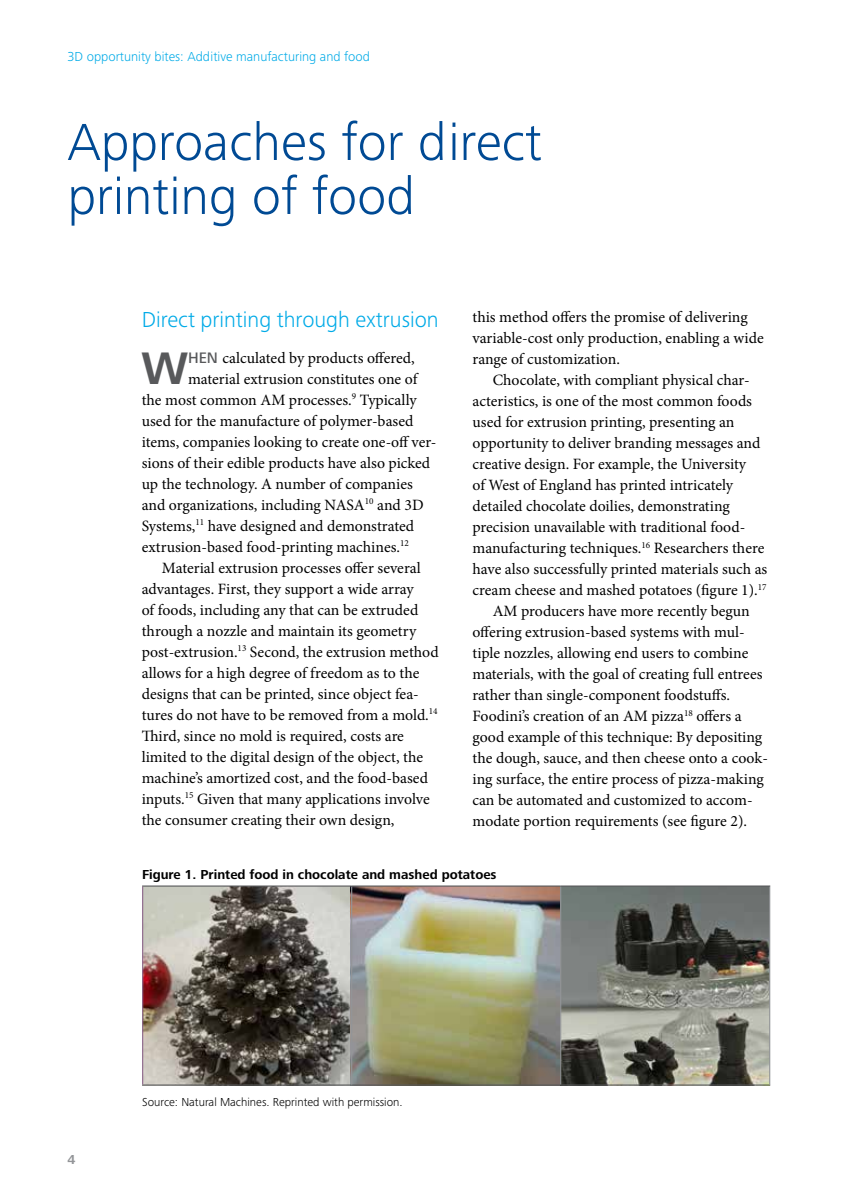
<style>
.page{position:relative;width:864px;height:1188px;background:#fff}
.page>*{position:absolute;margin:0;border:0;box-sizing:border-box;transform-origin:0 0}
.t1{font:300 54px/54px "Frutiger Next Pro";color:#004a94}
.t2{font:700 47.25px "Frutiger Next Pro";color:#58595b}
.t3{font:300 22.5px "Frutiger Next Pro";color:#00aae7}
.t4{font:15.75px/21px "Minion Pro";color:#000}
.t5{font:700 13.5px "Frutiger Next Pro";color:#000}
.t6{font:300 13.5px "Frutiger Next Pro";color:#00aae7}
.t7{font:700 13.5px "Frutiger Next Pro";color:#939598}
.t8{font:300 12px "Frutiger Next Pro";color:#000}
.s1{font-family:"Frutiger Next Pro";font-weight:500;color:#58595b}
</style>
<div class="page">
<img style="left:561px;top:887px;width:208px;height:198px">
<img style="left:143px;top:887px;width:207px;height:198px">
<img style="left:350px;top:887px;width:210px;height:198px">
<hr style="left:142px;top:886px;width:210px;height:1px;background:#58595b">
<hr style="left:352px;top:886px;width:209px;height:1px;background:#58595b">
<hr style="left:561px;top:886px;width:209px;height:1px;background:#58595b">
<hr style="left:142px;top:1085px;width:210px;height:1px;background:#58595b">
<hr style="left:352px;top:1085px;width:209px;height:1px;background:#58595b">
<hr style="left:561px;top:1085px;width:209px;height:1px;background:#58595b">
<hr style="left:142px;top:887px;width:1px;height:198px;background:#8e688d">
<hr style="left:351px;top:887px;width:1px;height:198px;background:#939598">
<hr style="left:560px;top:887px;width:1px;height:198px;background:#939598">
<hr style="left:769px;top:887px;width:1px;height:198px;background:#939598">
<p class="t6" style="left:68px;top:49px;width:304px">3D opportunity bites: Additive manufacturing and food</p>
<h1 class="t1" style="left:68px;top:115px;width:476px">Approaches for direct printing of food</h1>
<h3 class="t3" style="left:142px;top:306px;width:298px">Direct printing through extrusion</h3>
<h2 class="t2" style="left:141px;top:341px;width:48px">W</h2>
<p class="t4" style="left:188px;top:347px;width:228px"><span class="s1">HEN</span> calculated by products offered,</p>
<p class="t4" style="left:472px;top:306px;width:293px">this method offers the promise of delivering variable-cost only production, enabling a wide range of customization.</p>
<p class="t4" style="left:493px;top:369px;width:258px">Chocolate, with compliant physical char-</p>
<p class="t4" style="left:473px;top:390px;width:281px">acteristics, is one of the most common foods</p>
<p class="t4" style="left:473px;top:411px;width:263px">used for extrusion printing, presenting an</p>
<p class="t4" style="left:473px;top:432px;width:289px">opportunity to deliver branding messages and</p>
<p class="t4" style="left:473px;top:453px;width:275px">creative design. For example, the University</p>
<p class="t4" style="left:473px;top:474px;width:262px">of West of England has printed intricately</p>
<p class="t4" style="left:473px;top:495px;width:259px">detailed chocolate doilies, demonstrating</p>
<p class="t4" style="left:473px;top:516px;width:274px">precision unavailable with traditional food-</p>
<p class="t4" style="left:473px;top:537px;width:293px">manufacturing techniques.<sup>16</sup> Researchers there</p>
<p class="t4" style="left:473px;top:558px;width:296px">have also successfully printed materials such as</p>
<p class="t4" style="left:473px;top:579px;width:296px">cream cheese and mashed potatoes (figure 1).<sup>17</sup></p>
<p class="t4" style="left:493px;top:600px;width:259px">AM producers have more recently begun</p>
<p class="t4" style="left:472px;top:621px;width:274px">offering extrusion-based systems with mul-</p>
<p class="t4" style="left:472px;top:642px;width:277px">tiple nozzles, allowing end users to combine</p>
<p class="t4" style="left:472px;top:663px;width:292px">materials, with the goal of creating full entrees</p>
<p class="t4" style="left:472px;top:684px;width:259px">rather than single-component foodstuffs.</p>
<p class="t4" style="left:472px;top:705px;width:271px">Foodini’s creation of an AM pizza<sup>18</sup> offers a</p>
<p class="t4" style="left:473px;top:726px;width:291px">good example of this technique: By depositing</p>
<p class="t4" style="left:473px;top:747px;width:297px">the dough, sauce, and then cheese onto a cook-</p>
<p class="t4" style="left:473px;top:768px;width:293px">ing surface, the entire process of pizza-making</p>
<p class="t4" style="left:473px;top:789px;width:282px">can be automated and customized to accom-</p>
<p class="t4" style="left:473px;top:810px;width:276px">modate portion requirements (see figure 2).</p>
<p class="t5" style="left:142px;top:867px;width:356px">Figure 1. Printed food in chocolate and mashed potatoes</p>
<p class="t4" style="left:188px;top:368px;width:231px">material extrusion constitutes one of</p>
<p class="t4" style="left:142px;top:389px;width:277px">the most common AM processes.<sup>9</sup> Typically</p>
<p class="t4" style="left:142px;top:410px;width:273px">used for the manufacture of polymer-based</p>
<p class="t4" style="left:142px;top:431px;width:296px">items, companies looking to create one-off ver-</p>
<p class="t4" style="left:142px;top:452px;width:290px">sions of their edible products have also picked</p>
<p class="t4" style="left:142px;top:473px;width:273px">up the technology. A number of companies</p>
<p class="t4" style="left:142px;top:494px;width:283px">and organizations, including NASA<sup>10</sup> and 3D</p>
<p class="t4" style="left:142px;top:515px;width:274px">Systems,<sup>11</sup> have designed and demonstrated</p>
<p class="t4" style="left:142px;top:536px;width:269px">extrusion-based food-printing machines.<sup>12</sup></p>
<p class="t4" style="left:162px;top:557px;width:260px">Material extrusion processes offer several</p>
<p class="t4" style="left:142px;top:578px;width:274px">advantages. First, they support a wide array</p>
<p class="t4" style="left:142px;top:599px;width:278px">of foods, including any that can be extruded</p>
<p class="t4" style="left:142px;top:620px;width:276px">through a nozzle and maintain its geometry</p>
<p class="t4" style="left:142px;top:641px;width:299px">post-extrusion.<sup>13</sup> Second, the extrusion method</p>
<p class="t4" style="left:142px;top:662px;width:279px">allows for a high degree of freedom as to the</p>
<p class="t4" style="left:142px;top:683px;width:279px">designs that can be printed, since object fea-</p>
<p class="t4" style="left:142px;top:704px;width:297px">tures do not have to be removed from a mold.<sup>14</sup></p>
<p class="t4" style="left:142px;top:725px;width:264px">Third, since no mold is required, costs are</p>
<p class="t4" style="left:142px;top:746px;width:283px">limited to the digital design of the object, the</p>
<p class="t4" style="left:142px;top:767px;width:288px">machine’s amortized cost, and the food-based</p>
<p class="t4" style="left:142px;top:788px;width:290px">inputs.<sup>15</sup> Given that many applications involve</p>
<p class="t4" style="left:142px;top:809px;width:254px">the consumer creating their own design,</p>
<p class="t7" style="left:68px;top:1152px;width:9px">4</p>
<p class="t8" style="left:142px;top:1095px;width:262px">Source: Natural Machines. Reprinted with permission.</p>
</div>
